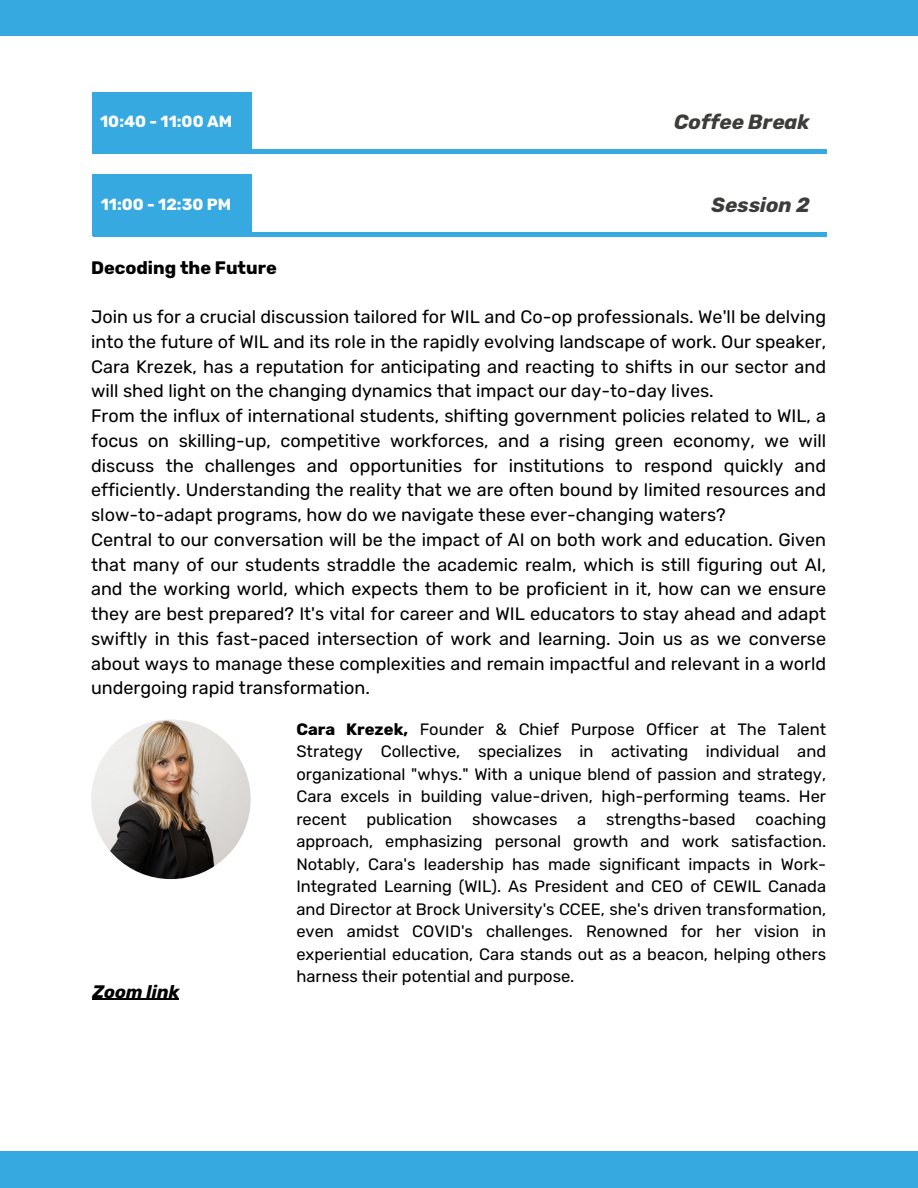
<style>
.page{position:relative;width:918px;height:1188px;background:#fff}
.page>*{position:absolute;margin:0;border:0;box-sizing:border-box;transform-origin:0 0}
.t1{font:italic 700 20.55px "Rubik";color:#3c3c3b}
.t2{font:18px/24.8px "Rubik";color:#000;text-align:justify}
.t3{font:700 18px "Rubik";color:#000}
.t4{font:italic 700 18px "Rubik";color:#000}
.t5{font:16.5px/22.5px "Rubik";color:#000;text-align:justify}
.t6{font:700 16.05px "Rubik";color:#fff}
.s1{font-weight:700}
</style>
<div class="page">
<div style="left:92px;top:149px;width:734px;height:5px;background:#36a9e1"></div>
<div style="left:92px;top:92px;width:159px;height:62px;background:#36a9e1"></div>
<div style="left:0;top:1151px;width:918px;height:37px;background:#36a9e1"></div>
<div style="left:0;top:0;width:918px;height:36px;background:#36a9e1"></div>
<div style="left:93px;top:232px;width:733px;height:5px;background:#36a9e1"></div>
<div style="left:92px;top:175px;width:160px;height:61px;background:#36a9e1"></div>
<hr style="left:92px;top:999px;width:87px;height:1px;background:#000">
<img style="left:91px;top:720px;width:160px;height:159px;border-radius:50%">
<p class="t6" style="left:100px;top:112px;width:133px">10:40 - 11:00 AM</p>
<p class="t1" style="left:674px;top:110px;width:137px">Coffee Break</p>
<p class="t6" style="left:101px;top:195px;width:132px">11:00 - 12:30 PM</p>
<p class="t1" style="left:711px;top:193px;width:100px">Session 2</p>
<p class="t3" style="left:91px;top:257px;width:187px">Decoding the Future</p>
<p class="t2" style="left:91px;top:305px;width:737px">Join us for a crucial discussion tailored for WIL and Co-op professionals. We'll be delving into the future of WIL and its role in the rapidly evolving landscape of work. Our speaker, Cara Krezek, has a reputation for anticipating and reacting to shifts in our sector and will shed light on the changing dynamics that impact our day-to-day lives.</p>
<p class="t2" style="left:91px;top:404px;width:737px">From the influx of international students, shifting government policies related to WIL, a focus on skilling-up, competitive workforces, and a rising green economy, we will discuss the challenges and opportunities for institutions to respond quickly and efficiently. Understanding the reality that we are often bound by limited resources and slow-to-adapt programs, how do we navigate these ever-changing waters?</p>
<p class="t2" style="left:91px;top:527px;width:737px">Central to our conversation will be the impact of AI on both work and education. Given that many of our students straddle the academic realm, which is still figuring out AI, and the working world, which expects them to be proficient in it, how can we ensure they are best prepared? It's vital for career and WIL educators to stay ahead and adapt swiftly in this fast-paced intersection of work and learning. Join us as we converse about ways to manage these complexities and remain impactful and relevant in a world undergoing rapid transformation.</p>
<p class="t4" style="left:92px;top:981px;width:88px">Zoom link</p>
<p class="t5" style="left:296px;top:718px;width:531px"><span class="s1">Cara Krezek,</span> Founder &amp; Chief Purpose Officer at The Talent Strategy Collective, specializes in activating individual and organizational "whys." With a unique blend of passion and strategy, Cara excels in building value-driven, high-performing teams. Her recent publication showcases a strengths-based coaching approach, emphasizing personal growth and work satisfaction.<br>Notably, Cara's leadership has made significant impacts in Work-Integrated Learning (WIL). As President and CEO of CEWIL Canada and Director at Brock University's CCEE, she's driven transformation, even amidst COVID's challenges. Renowned for her vision in experiential education, Cara stands out as a beacon, helping others harness their potential and purpose.</p>
</div>
